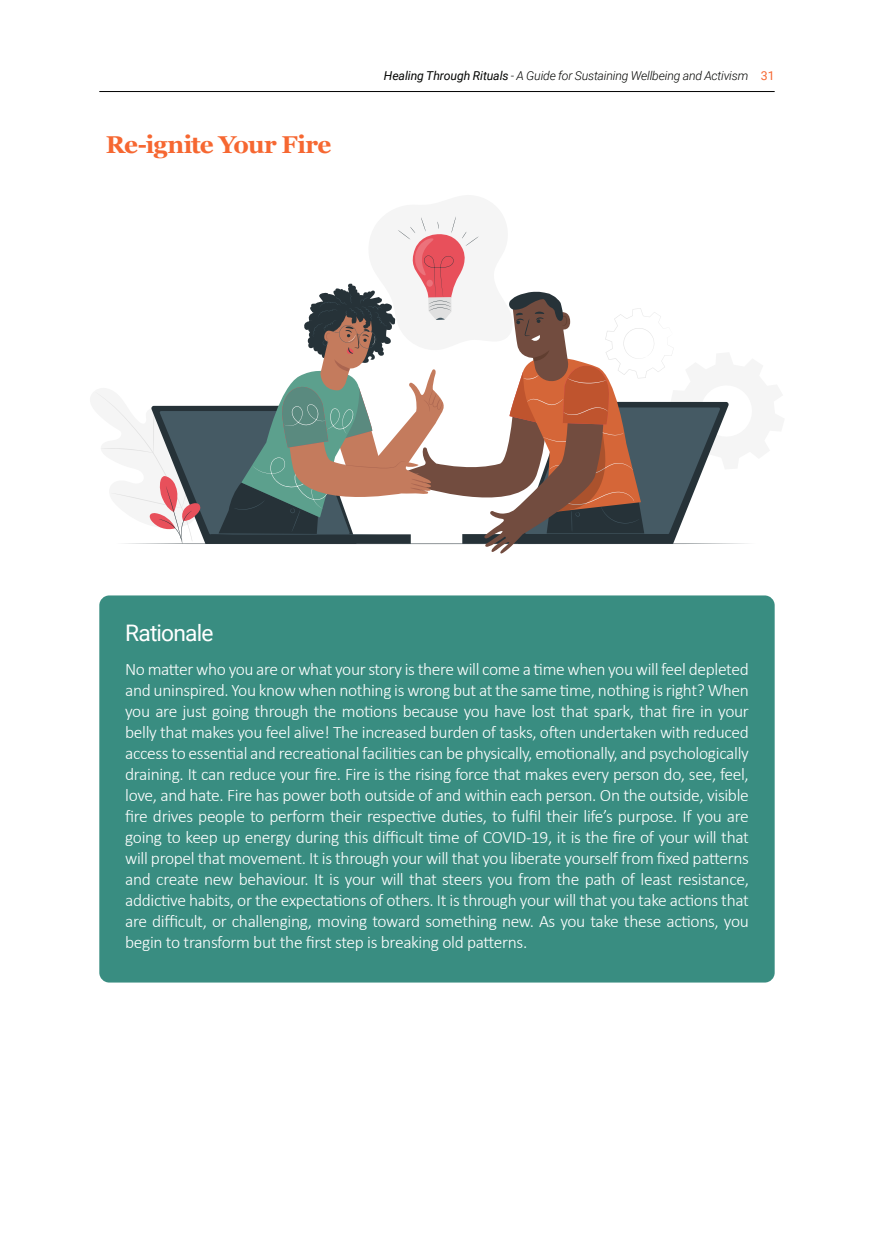
<style>
.page{position:relative;width:874px;height:1241px;background:#fff}
.page>*{position:absolute;margin:0;border:0;box-sizing:border-box;transform-origin:0 0}
.t1{font:700 24.32px "Georgia";letter-spacing:-.03em;color:#f66731}
.t2{font:22.75px "Roboto";letter-spacing:-.035em;color:#fff}
.t3{font:300 17.5px/21px "Calibri";letter-spacing:-.02em;color:#fff;text-align:justify}
.t4{font:italic 300 12.25px "Roboto";letter-spacing:-.015em;color:#040503}
.s1{font-weight:400}
.s2{font-weight:400;font-style:normal;color:#f66731}
</style>
<div class="page">
<div style="left:99px;top:595px;width:675px;height:387px;background:#398d81;border-radius:10px"></div>
<svg style="left:95px;top:216px;width:653px;height:338px"></svg>
<hr style="left:99px;top:91px;width:675px;height:1px;background:#000">
<h1 class="t1" style="left:106px;top:126px;width:227px">Re-ignite Your Fire</h1>
<p class="t4" style="left:384px;top:67px;width:392px"><span class="s1">Healing Through Rituals</span> - A Guide for Sustaining Wellbeing and Activism <span class="s2">31</span></p>
<h2 class="t2" style="left:125px;top:617px;width:90px">Rationale</h2>
<p class="t3" style="left:125px;top:658px;width:625px">No matter who you are or what your story is there will come a time when you will feel depleted and uninspired. You know when nothing is wrong but at the same time, nothing is right? When you are just going through the motions because you have lost that spark, that fire in your belly that makes you feel alive! The increased burden of tasks, often undertaken with reduced access to essential and recreational facilities can be physically, emotionally, and psychologically draining. It can reduce your fire. Fire is the rising force that makes every person do, see, feel, love, and hate. Fire has power both outside of and within each person. On the outside, visible fire drives people to perform their respective duties, to fulfil their life’s purpose. If you are going to keep up energy during this difficult time of COVID-19, it is the fire of your will that will propel that movement. It is through your will that you liberate yourself from fixed patterns and create new behaviour. It is your will that steers you from the path of least resistance, addictive habits, or the expectations of others. It is through your will that you take actions that are difficult, or challenging, moving toward something new. As you take these actions, you begin to transform but the first step is breaking old patterns.</p>
</div>
